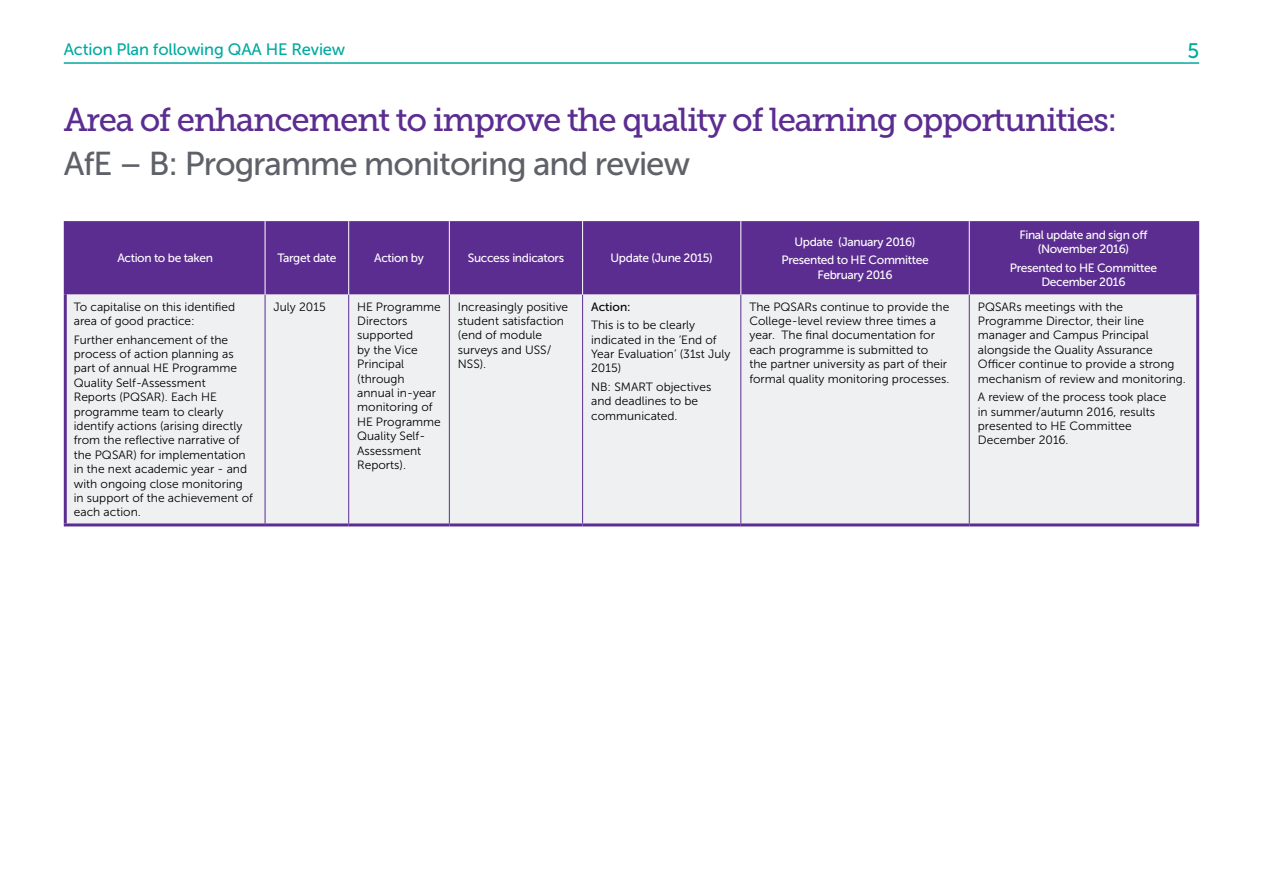
<style>
.page{position:relative;width:1263px;height:893px;background:#fff}
.page>*{position:absolute;margin:0;border:0;box-sizing:border-box;transform-origin:0 0}
.t1{font:33px "Museo Slab 500";letter-spacing:-.04em;color:#5c2d91}
.t2{font:33px "Museo Sans 500";letter-spacing:-.03em;color:#5e6168}
.t3{font:21px "Museo Sans 500";color:#00aaa0}
.t4{font:16.5px "Museo Sans 500";letter-spacing:-.01em;color:#00aaa0}
.t5{font:12px/14.4px "Museo Sans 300";color:#000}
.t6{font:12px/14.4px "Museo Sans 500";letter-spacing:-.03em;color:#fff;text-align:center}
.t7{font:12px "Museo Sans 500";color:#000}
</style>
<div class="page">
<hr style="left:64px;top:62px;width:1135px;height:2px;background:#00aaa0">
<div style="left:67px;top:221px;width:1129px;height:74px;background:#5c2d91"></div>
<div style="left:67px;top:295px;width:1129px;height:228px;background:#eff0f2"></div>
<hr style="left:265px;top:295px;width:1px;height:228px;background:#5c2d91">
<hr style="left:348px;top:295px;width:1px;height:228px;background:#5c2d91">
<hr style="left:449px;top:295px;width:1px;height:228px;background:#5c2d91">
<hr style="left:582px;top:295px;width:1px;height:228px;background:#5c2d91">
<hr style="left:740px;top:295px;width:1px;height:228px;background:#5c2d91">
<hr style="left:969px;top:295px;width:1px;height:228px;background:#5c2d91">
<hr style="left:64px;top:295px;width:3px;height:228px;background:#5c2d91">
<hr style="left:1196px;top:295px;width:3px;height:228px;background:#5c2d91">
<hr style="left:64px;top:221px;width:3px;height:74px;background:#5c2d91">
<hr style="left:1196px;top:221px;width:3px;height:74px;background:#5c2d91">
<hr style="left:64px;top:523px;width:201px;height:3px;background:#5c2d91">
<hr style="left:265px;top:523px;width:84px;height:3px;background:#5c2d91">
<hr style="left:349px;top:523px;width:100px;height:3px;background:#5c2d91">
<hr style="left:449px;top:523px;width:134px;height:3px;background:#5c2d91">
<hr style="left:583px;top:523px;width:158px;height:3px;background:#5c2d91">
<hr style="left:741px;top:523px;width:228px;height:3px;background:#5c2d91">
<hr style="left:969px;top:523px;width:230px;height:3px;background:#5c2d91">
<hr style="left:265px;top:221px;width:1px;height:74px;background:#fff">
<hr style="left:348px;top:221px;width:1px;height:74px;background:#fff">
<hr style="left:449px;top:221px;width:1px;height:74px;background:#fff">
<hr style="left:582px;top:221px;width:1px;height:74px;background:#fff">
<hr style="left:740px;top:221px;width:1px;height:74px;background:#fff">
<hr style="left:969px;top:221px;width:1px;height:74px;background:#fff">
<h3 class="t4" style="left:64px;top:40px;width:283px">Action Plan following QAA HE Review</h3>
<h2 class="t3" style="left:1187px;top:39px;width:13px">5</h2>
<h1 class="t1" style="left:64px;top:101px;width:1055px">Area of enhancement to improve the quality of learning opportunities:</h1>
<h1 class="t2" style="left:64px;top:145px;width:628px">AfE – B: Programme monitoring and review</h1>
<p class="t6" style="left:117px;top:251px;width:97px">Action to be taken</p>
<p class="t6" style="left:277px;top:251px;width:61px">Target date</p>
<p class="t6" style="left:374px;top:251px;width:51px">Action by</p>
<p class="t6" style="left:468px;top:251px;width:98px">Success indicators</p>
<p class="t6" style="left:611px;top:251px;width:104px">Update (June 2015)</p>
<p class="t5" style="left:74px;top:299px;width:163px">To capitalise on this identified area of good practice:</p>
<p class="t5" style="left:74px;top:332px;width:181px">Further enhancement of the process of action planning as part of annual HE Programme<br>Quality Self-Assessment<br>Reports (PQSAR). Each HE programme team to clearly identify actions (arising directly from the reflective narrative of the PQSAR) for implementation in the next academic year - and with ongoing close monitoring in support of the achievement of each action.</p>
<p class="t5" style="left:274px;top:299px;width:54px">July 2015</p>
<p class="t5" style="left:357px;top:299px;width:85px">HE Programme<br>Directors supported<br>by the Vice<br>Principal (through annual in-year monitoring of<br>HE Programme<br>Quality Self-<br>Assessment<br>Reports).</p>
<p class="t5" style="left:458px;top:299px;width:112px">Increasingly positive student satisfaction (end of module surveys and USS/<br>NSS).</p>
<p class="t7" style="left:591px;top:300px;width:41px">Action:</p>
<p class="t5" style="left:591px;top:318px;width:141px">This is to be clearly indicated in the ‘End of<br>Year Evaluation’ (31st July<br>2015)</p>
<p class="t5" style="left:591px;top:380px;width:122px">NB: SMART objectives and deadlines to be communicated.</p>
<p class="t6" style="left:781px;top:232px;width:149px;line-height:18.6px">Update (January 2016)<br>Presented to HE Committee</p>
<p class="t6" style="left:817px;top:268px;width:77px">February 2016</p>
<p class="t6" style="left:1019px;top:227px;width:129px">Final update and sign off (November 2016)</p>
<p class="t6" style="left:1010px;top:260px;width:149px">Presented to HE Committee<br>December 2016</p>
<p class="t5" style="left:749px;top:299px;width:202px">The PQSARs continue to provide the College-level review three times a year. The final documentation for each programme is submitted to<br>the partner university as part of their formal quality monitoring processes.</p>
<p class="t5" style="left:978px;top:299px;width:210px">PQSARs meetings with the<br>Programme Director, their line manager and Campus Principal alongside the Quality Assurance<br>Officer continue to provide a strong mechanism of review and monitoring.</p>
<p class="t5" style="left:978px;top:390px;width:190px">A review of the process took place in summer/autumn 2016, results presented to HE Committee<br>December 2016.</p>
</div>
